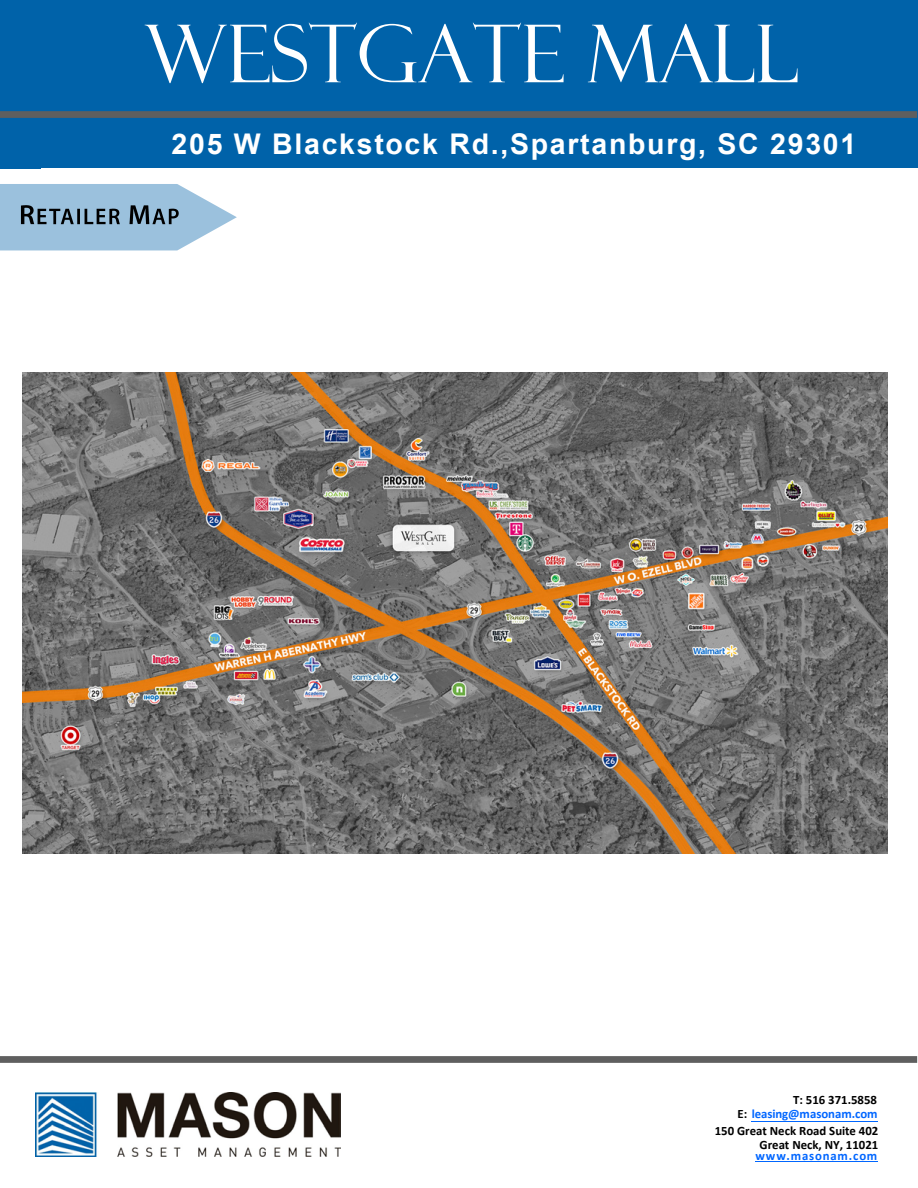
<style>
.page{position:relative;width:918px;height:1188px;background:#fff}
.page>*{position:absolute;margin:0;border:0;box-sizing:border-box;transform-origin:0 0}
.t1{font:79.95px "Felix Titling";color:#fff}
.t2{font:700 28.5px "Arial";letter-spacing:.06em;color:#fff}
.t3{font:700 12.75px/13.5px "Calibri";color:#000;text-align:right}
.t4{font:700 12.75px/14px "Calibri";color:#06f;text-align:right}
.t5{font:700 12.75px "Calibri";letter-spacing:.07em;color:#06f}
.s1{color:#000}
</style>
<div class="page">
<div style="left:0;top:0;width:918px;height:167px;background:#0062a9"></div>
<div style="left:0;top:111px;width:917px;height:7px;background:#5f5f5f"></div>
<div style="left:0;top:1056px;width:917px;height:7px;background:#5f5f5f"></div>
<svg style="left:0;top:184px;width:237px;height:66px"></svg>
<img style="left:20px;top:198px;width:34px;height:33px">
<img style="left:37px;top:203px;width:91px;height:26px">
<img style="left:128px;top:198px;width:48px;height:33px">
<img style="left:152px;top:203px;width:43px;height:26px">
<img style="left:36px;top:1092px;width:305px;height:64px">
<hr style="left:752px;top:1121px;width:126px;height:1px;background:#06f">
<hr style="left:755px;top:1161px;width:123px;height:1px;background:#06f">
<img style="left:22px;top:373px;width:866px;height:480px">
<h1 class="t1" style="left:145px;top:8px;width:657px">WESTGATE MALL</h1>
<h2 class="t2" style="left:172px;top:124px;width:686px">205 W Blackstock Rd.,Spartanburg, SC 29301</h2>
<p class="t4" style="left:738px;top:1093px;width:142px"><span class="s1">T: 516 371.5858<br>E:</span> leasing@masonam.com</p>
<p class="t3" style="left:715px;top:1124px;width:165px">150 Great Neck Road Suite 402<br>Great Neck, NY, 11021</p>
<p class="t5" style="left:756px;top:1147px;width:123px">www.masonam.com</p>
</div>
